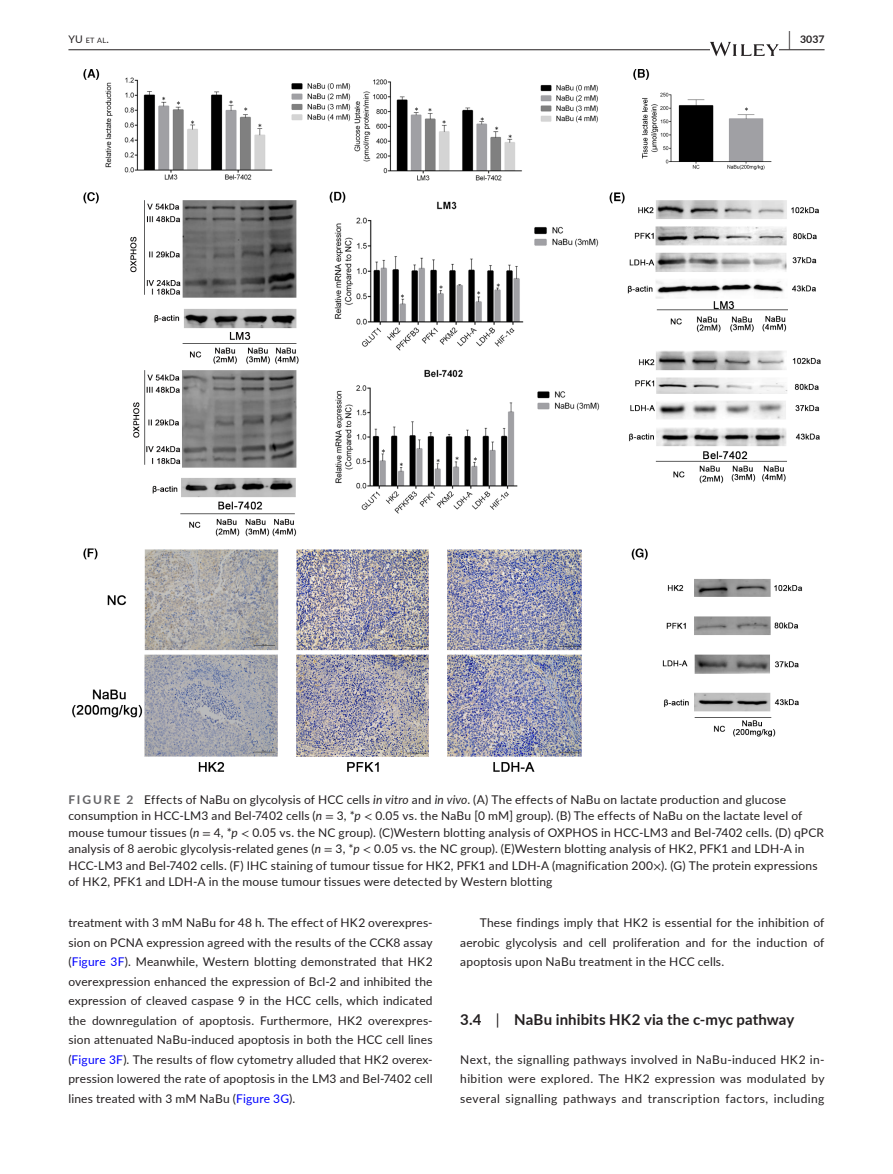
<style>
.page{position:relative;width:893px;height:1174px;background:#fff}
.page>*{position:absolute;margin:0;border:0;box-sizing:border-box;transform-origin:0 0}
.t1{font:700 15px "Lato";letter-spacing:.005em;color:#231f20}
.t2{font:12px/19.5px "Lato";letter-spacing:.015em;color:#231f20;text-align:justify}
.t3{font:700 10.5px "Lato";color:#231f20}
.t4{font:7.35px "Lato";color:#231f20}
.s1{font-size:10.5px}
.s2{font-size:19.5px}
.s3{font-weight:700;color:#636366}
.s4{font-style:italic}
.s5{font-family:"STIX"}
.s6{color:#00f}
.s7{font-weight:400}
</style>
<div class="page">
<hr style="left:68px;top:49px;width:756px;height:1px;background:#231f20">
<svg style="left:710px;top:42px;width:69px;height:14px"></svg>
<img style="left:72px;top:69px;width:749px;height:702px">
<p class="t4" style="left:68px;top:35px;width:42px"><span class="s1">YU</span> et al<span class="s1">.</span></p>
<p class="t3" style="left:789px;top:31px;width:37px"><span class="s2">|</span> 3037</p>
<p class="t2" style="left:68px;top:790px;width:757px;line-height:16.5px;text-align:left"><span class="s3">FIGURE 2</span> Effects of NaBu on glycolysis of HCC cells <span class="s4">in vitro</span> and <span class="s4">in vivo</span>. (A) The effects of NaBu on lactate production and glucose consumption in HCC-LM3 and Bel-7402 cells (<span class="s4">n</span> <span class="s5">=</span> 3, *<span class="s4">p</span> <span class="s5">&lt;</span> 0.05 vs. the NaBu [0 mM] group). (B) The effects of NaBu on the lactate level of mouse tumour tissues (<span class="s4">n</span> <span class="s5">=</span> 4, *<span class="s4">p</span> <span class="s5">&lt;</span> 0.05 vs. the NC group). (C)Western blotting analysis of OXPHOS in HCC-LM3 and Bel-7402 cells. (D) qPCR analysis of 8 aerobic glycolysis-related genes (<span class="s4">n</span> <span class="s5">=</span> 3, *<span class="s4">p</span> <span class="s5">&lt;</span> 0.05 vs. the NC group). (E)Western blotting analysis of HK2, PFK1 and LDH-A in HCC-LM3 and Bel-7402 cells. (F) IHC staining of tumour tissue for HK2, PFK1 and LDH-A (magnification 200<span class="s5">×</span>). (G) The protein expressions of HK2, PFK1 and LDH-A in the mouse tumour tissues were detected by Western blotting</p>
<p class="t2" style="left:68px;top:912px;width:366px">treatment with 3 mM NaBu for 48 h. The effect of HK2 overexpres&shy;sion on PCNA expression agreed with the results of the CCK8 assay (<span class="s6">Figure 3F</span>). Meanwhile, Western blotting demonstrated that HK2 overexpression enhanced the expression of Bcl-2 and inhibited the expression of cleaved caspase 9 in the HCC cells, which indicated the downregulation of apoptosis. Furthermore, HK2 overexpres&shy;sion attenuated NaBu-induced apoptosis in both the HCC cell lines (<span class="s6">Figure 3F</span>). The results of flow cytometry alluded that HK2 overex&shy;pression lowered the rate of apoptosis in the LM3 and Bel-7402 cell lines treated with 3 mM NaBu (<span class="s6">Figure 3G</span>).</p>
<p class="t2" style="left:460px;top:912px;width:366px;text-indent:20px">These findings imply that HK2 is essential for the inhibition of aerobic glycolysis and cell proliferation and for the induction of apoptosis upon NaBu treatment in the HCC cells.</p>
<p class="t1" style="left:460px;top:1008px;width:335px">3.4 <span class="s7">|</span> NaBu inhibits HK2 via the c-myc pathway</p>
<p class="t2" style="left:460px;top:1049px;width:366px">Next, the signalling pathways involved in NaBu-induced HK2 in&shy;hibition were explored. The HK2 expression was modulated by several signalling pathways and transcription factors, including</p>
</div>
